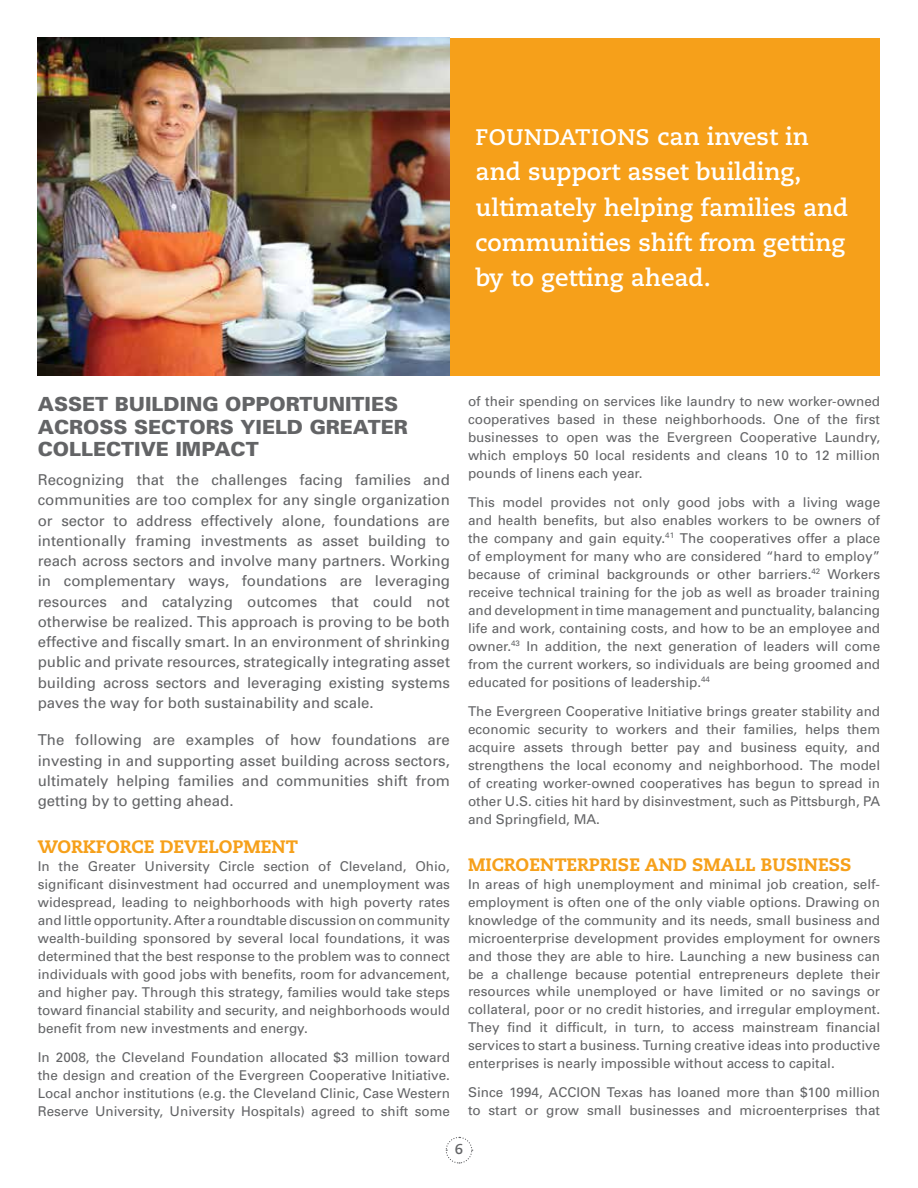
<style>
.page{position:relative;width:918px;height:1188px;background:#fff}
.page>*{position:absolute;margin:0;border:0;box-sizing:border-box;transform-origin:0 0}
.t1{font:700 24px/35.2px "Caecilia";color:#fff}
.t2{font:700 22.5px "Caecilia";color:#fff}
.t3{font:900 19.5px/22.5px "Univers";color:#636466}
.t4{font:800 18px "Caecilia";color:#f6a01a}
.t5{font:15px/20.2px "Univers";color:#636466;text-align:justify}
.t6{font:700 14.25px "Caecilia";color:#636466}
.t7{font:13.5px/18px "Univers";color:#636466;text-align:justify}
.s1{font-size:22.5px}
</style>
<div class="page">
<svg style="left:445px;top:1136px;width:28px;height:28px"></svg>
<div style="left:38px;top:38px;width:842px;height:337px;background:#f6a01a"></div>
<img style="left:38px;top:38px;width:411px;height:337px">
<h1 class="t1" style="left:475px;top:119px;width:374px;text-indent:49px"><span class="s1">ndations</span> can invest in and support asset building, ultimately helping families and communities shift from getting by to getting ahead.</h1>
<h2 class="t2" style="left:476px;top:124px;width:17px">Fou</h2>
<h3 class="t3" style="left:38px;top:393px;width:372px">ASSET BUILDING OPPORTUNITIES<br>ACROSS SECTORS YIELD GREATER<br>COLLECTIVE IMPACT</h3>
<p class="t5" style="left:38px;top:470px;width:414px">Recognizing that the challenges facing families and communities are too complex for any single organization or sector to address effectively alone, foundations are intentionally framing investments as asset building to reach across sectors and involve many partners. Working in complementary ways, foundations are leveraging resources and catalyzing outcomes that could not otherwise be realized. This approach is proving to be both effective and fiscally smart. In an environment of shrinking public and private resources, strategically integrating asset building across sectors and leveraging existing systems paves the way for both sustainability and scale.</p>
<p class="t5" style="left:38px;top:730px;width:414px">The following are examples of how foundations are investing in and supporting asset building across sectors, ultimately helping families and communities shift from getting by to getting ahead.</p>
<h3 class="t4" style="left:38px;top:836px;width:262px">WORKFORCE DEVELOPMENT</h3>
<p class="t7" style="left:38px;top:857px;width:414px">In the Greater University Circle section of Cleveland, Ohio, significant disinvestment had occurred and unemployment was widespread, leading to neighborhoods with high poverty rates and little opportunity. After a roundtable discussion on community wealth-building sponsored by several local foundations, it was determined that the best response to the problem was to connect individuals with good jobs with benefits, room for advancement, and higher pay. Through this strategy, families would take steps toward financial stability and security, and neighborhoods would benefit from new investments and energy.</p>
<p class="t7" style="left:38px;top:1048px;width:414px">In 2008, the Cleveland Foundation allocated $3 million toward the design and creation of the Evergreen Cooperative Initiative.<br>Local anchor institutions (e.g. the Cleveland Clinic, Case Western Reserve University, University Hospitals) agreed to shift some</p>
<p class="t7" style="left:468px;top:392px;width:414px">of their spending on services like laundry to new worker-owned cooperatives based in these neighborhoods. One of the first businesses to open was the Evergreen Cooperative Laundry, which employs 50 local residents and cleans 10 to 12 million pounds of linens each year.</p>
<p class="t7" style="left:468px;top:493px;width:414px">This model provides not only good jobs with a living wage and health benefits, but also enables workers to be owners of the company and gain equity.<sup>41</sup> The cooperatives offer a place of employment for many who are considered “hard to employ” because of criminal backgrounds or other barriers.<sup>42</sup> Workers receive technical training for the job as well as broader training and development in time management and punctuality, balancing life and work, containing costs, and how to be an employee and owner.<sup>43</sup> In addition, the next generation of leaders will come from the current workers, so individuals are being groomed and educated for positions of leadership.<sup>44</sup></p>
<p class="t7" style="left:468px;top:702px;width:414px">The Evergreen Cooperative Initiative brings greater stability and economic security to workers and their families, helps them acquire assets through better pay and business equity, and strengthens the local economy and neighborhood. The model of creating worker-owned cooperatives has begun to spread in other U.S. cities hit hard by disinvestment, such as Pittsburgh, PA and Springfield, MA.</p>
<h3 class="t4" style="left:468px;top:853px;width:373px">MICROENTERPRISE AND SMALL BUSINESS</h3>
<p class="t7" style="left:468px;top:875px;width:414px">In areas of high unemployment and minimal job creation, self&shy;employment is often one of the only viable options. Drawing on knowledge of the community and its needs, small business and microenterprise development provides employment for owners and those they are able to hire. Launching a new business can be a challenge because potential entrepreneurs deplete their resources while unemployed or have limited or no savings or collateral, poor or no credit histories, and irregular employment.<br>They find it difficult, in turn, to access mainstream financial services to start a business. Turning creative ideas into productive enterprises is nearly impossible without access to capital.</p>
<p class="t7" style="left:468px;top:1084px;width:414px">Since 1994, ACCION Texas has loaned more than $100 million to start or grow small businesses and microenterprises that</p>
<p class="t6" style="left:455px;top:1141px;width:10px">6</p>
</div>
